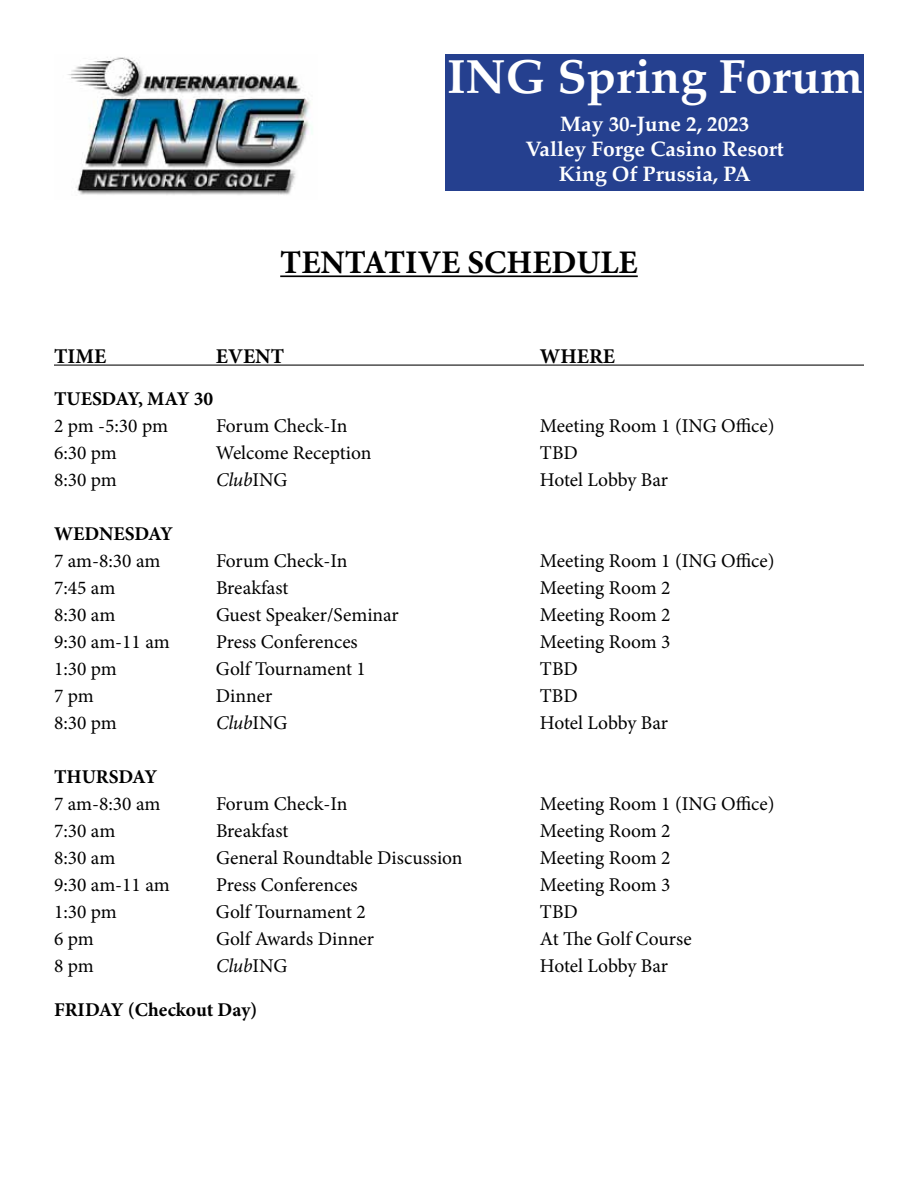
<style>
.page{position:relative;width:918px;height:1188px;background:#fff}
.page>*{position:absolute;margin:0;border:0;box-sizing:border-box;transform-origin:0 0}
.t1{font:700 48px "Palatino";color:#fff}
.t2{font:700 33px "Minion Pro";color:#000}
.t3{font:700 21px/25.2px "Palatino";color:#fff;text-align:center}
.t4{font:700 21px "Minion Pro";color:#000}
.t5{font:19.5px "Minion Pro";color:#000}
.t6{font:700 19.5px "Minion Pro";color:#000}
.t7{font:italic 19.5px "Minion Pro";letter-spacing:-.015em;color:#000}
.s1{font-style:normal}
</style>
<div class="page">
<hr style="left:280px;top:275px;width:358px;height:2px;background:#000">
<hr style="left:54px;top:365px;width:810px;height:1px;background:#000">
<div style="left:446px;top:54px;width:418px;height:136px;background:#25408f"></div>
<img style="left:67px;top:57px;width:245px;height:138px">
<h1 class="t1" style="left:447px;top:36px;width:418px">ING Spring Forum</h1>
<p class="t3" style="left:526px;top:110px;width:260px">May 30-June 2, 2023<br>Valley Forge Casino Resort<br>King Of Prussia, PA</p>
<h2 class="t2" style="left:280px;top:239px;width:359px">TENTATIVE SCHEDULE</h2>
<p class="t4" style="left:54px;top:341px;width:54px">TIME</p>
<p class="t4" style="left:216px;top:341px;width:70px">EVENT</p>
<p class="t4" style="left:540px;top:341px;width:77px">WHERE</p>
<p class="t6" style="left:54px;top:385px;width:161px">TUESDAY, MAY 30</p>
<p class="t5" style="left:54px;top:413px;width:116px">2 pm -5:30 pm</p>
<p class="t5" style="left:216px;top:413px;width:133px">Forum Check-In</p>
<p class="t5" style="left:540px;top:413px;width:236px">Meeting Room 1 (ING Office)</p>
<p class="t5" style="left:54px;top:440px;width:64px">6:30 pm</p>
<p class="t5" style="left:216px;top:440px;width:157px">Welcome Reception</p>
<p class="t5" style="left:540px;top:440px;width:39px">TBD</p>
<p class="t5" style="left:54px;top:467px;width:64px">8:30 pm</p>
<p class="t7" style="left:216px;top:466px;width:73px">Club<span class="s1">ING</span></p>
<p class="t5" style="left:540px;top:467px;width:130px">Hotel Lobby Bar</p>
<p class="t6" style="left:54px;top:520px;width:121px">WEDNESDAY</p>
<p class="t5" style="left:54px;top:548px;width:108px">7 am-8:30 am</p>
<p class="t5" style="left:216px;top:548px;width:133px">Forum Check-In</p>
<p class="t5" style="left:540px;top:548px;width:236px">Meeting Room 1 (ING Office)</p>
<p class="t5" style="left:54px;top:575px;width:63px">7:45 am</p>
<p class="t5" style="left:216px;top:575px;width:74px">Breakfast</p>
<p class="t5" style="left:540px;top:575px;width:132px">Meeting Room 2</p>
<p class="t5" style="left:54px;top:602px;width:63px">8:30 am</p>
<p class="t5" style="left:216px;top:602px;width:184px">Guest Speaker/Seminar</p>
<p class="t5" style="left:540px;top:602px;width:132px">Meeting Room 2</p>
<p class="t5" style="left:54px;top:629px;width:117px">9:30 am-11 am</p>
<p class="t5" style="left:216px;top:629px;width:143px">Press Conferences</p>
<p class="t5" style="left:540px;top:629px;width:132px">Meeting Room 3</p>
<p class="t5" style="left:54px;top:656px;width:64px">1:30 pm</p>
<p class="t5" style="left:216px;top:656px;width:151px">Golf Tournament 1</p>
<p class="t5" style="left:540px;top:656px;width:39px">TBD</p>
<p class="t5" style="left:54px;top:683px;width:41px">7 pm</p>
<p class="t5" style="left:216px;top:683px;width:58px">Dinner</p>
<p class="t5" style="left:540px;top:683px;width:39px">TBD</p>
<p class="t5" style="left:54px;top:710px;width:64px">8:30 pm</p>
<p class="t7" style="left:216px;top:710px;width:73px">Club<span class="s1">ING</span></p>
<p class="t5" style="left:540px;top:710px;width:130px">Hotel Lobby Bar</p>
<p class="t6" style="left:54px;top:763px;width:105px">THURSDAY</p>
<p class="t5" style="left:54px;top:791px;width:108px">7 am-8:30 am</p>
<p class="t5" style="left:216px;top:791px;width:133px">Forum Check-In</p>
<p class="t5" style="left:540px;top:791px;width:236px">Meeting Room 1 (ING Office)</p>
<p class="t5" style="left:54px;top:818px;width:63px">7:30 am</p>
<p class="t5" style="left:216px;top:818px;width:74px">Breakfast</p>
<p class="t5" style="left:540px;top:818px;width:132px">Meeting Room 2</p>
<p class="t5" style="left:54px;top:845px;width:63px">8:30 am</p>
<p class="t5" style="left:216px;top:845px;width:248px">General Roundtable Discussion</p>
<p class="t5" style="left:540px;top:845px;width:132px">Meeting Room 2</p>
<p class="t5" style="left:54px;top:872px;width:117px">9:30 am-11 am</p>
<p class="t5" style="left:216px;top:872px;width:143px">Press Conferences</p>
<p class="t5" style="left:540px;top:872px;width:132px">Meeting Room 3</p>
<p class="t5" style="left:54px;top:899px;width:64px">1:30 pm</p>
<p class="t5" style="left:216px;top:899px;width:151px">Golf Tournament 2</p>
<p class="t5" style="left:540px;top:899px;width:39px">TBD</p>
<p class="t5" style="left:54px;top:926px;width:41px">6 pm</p>
<p class="t5" style="left:216px;top:926px;width:160px">Golf Awards Dinner</p>
<p class="t5" style="left:540px;top:926px;width:153px">At The Golf Course</p>
<p class="t5" style="left:54px;top:953px;width:41px">8 pm</p>
<p class="t7" style="left:216px;top:953px;width:73px">Club<span class="s1">ING</span></p>
<p class="t5" style="left:540px;top:953px;width:130px">Hotel Lobby Bar</p>
<p class="t6" style="left:54px;top:996px;width:205px">FRIDAY (Checkout Day)</p>
</div>
